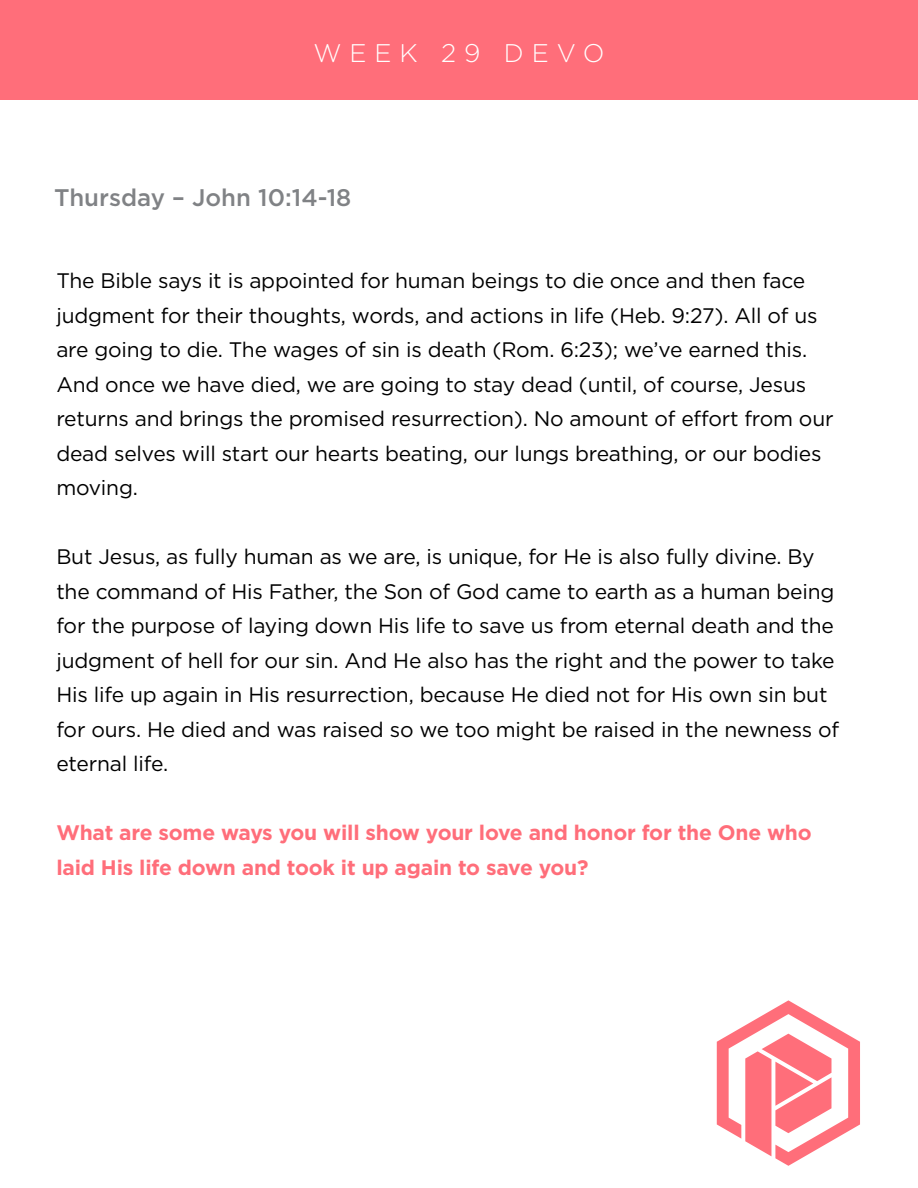
<style>
.page{position:relative;width:918px;height:1188px;background:#fff}
.page>*{position:absolute;margin:0;border:0;box-sizing:border-box;transform-origin:0 0}
.t1{font:300 25.5px "Gotham HTF";letter-spacing:.31em;color:#fff}
.t2{font:500 24px "Gotham HTF";color:#808285}
.t3{font:21px/34.5px "Gotham HTF";letter-spacing:-.01em;color:#000}
.t4{font:700 21px/34.5px "Gotham HTF";letter-spacing:-.01em;color:#ff6e7a}
</style>
<div class="page">
<div style="left:0;top:0;width:918px;height:99px;background:#ff6e7a"></div>
<svg style="left:717px;top:1000px;width:143px;height:166px"></svg>
<p class="t1" style="left:314px;top:39px;width:292px">WEEK 29 DEVO</p>
<p class="t2" style="left:54px;top:184px;width:299px">Thursday – John 10:14-18</p>
<p class="t3" style="left:56px;top:263px;width:779px">The Bible says it is appointed for human beings to die once and then face judgment for their thoughts, words, and actions in life (Heb. 9:27). All of us are going to die. The wages of sin is death (Rom. 6:23); we’ve earned this.<br>And once we have died, we are going to stay dead (until, of course, Jesus returns and brings the promised resurrection). No amount of effort from our dead selves will start our hearts beating, our lungs breathing, or our bodies moving.</p>
<p class="t3" style="left:56px;top:539px;width:784px">But Jesus, as fully human as we are, is unique, for He is also fully divine. By the command of His Father, the Son of God came to earth as a human being for the purpose of laying down His life to save us from eternal death and the judgment of hell for our sin. And He also has the right and the power to take His life up again in His resurrection, because He died not for His own sin but for ours. He died and was raised so we too might be raised in the newness of eternal life.</p>
<p class="t4" style="left:56px;top:815px;width:757px">What are some ways you will show your love and honor for the One who laid His life down and took it up again to save you?</p>
</div>
